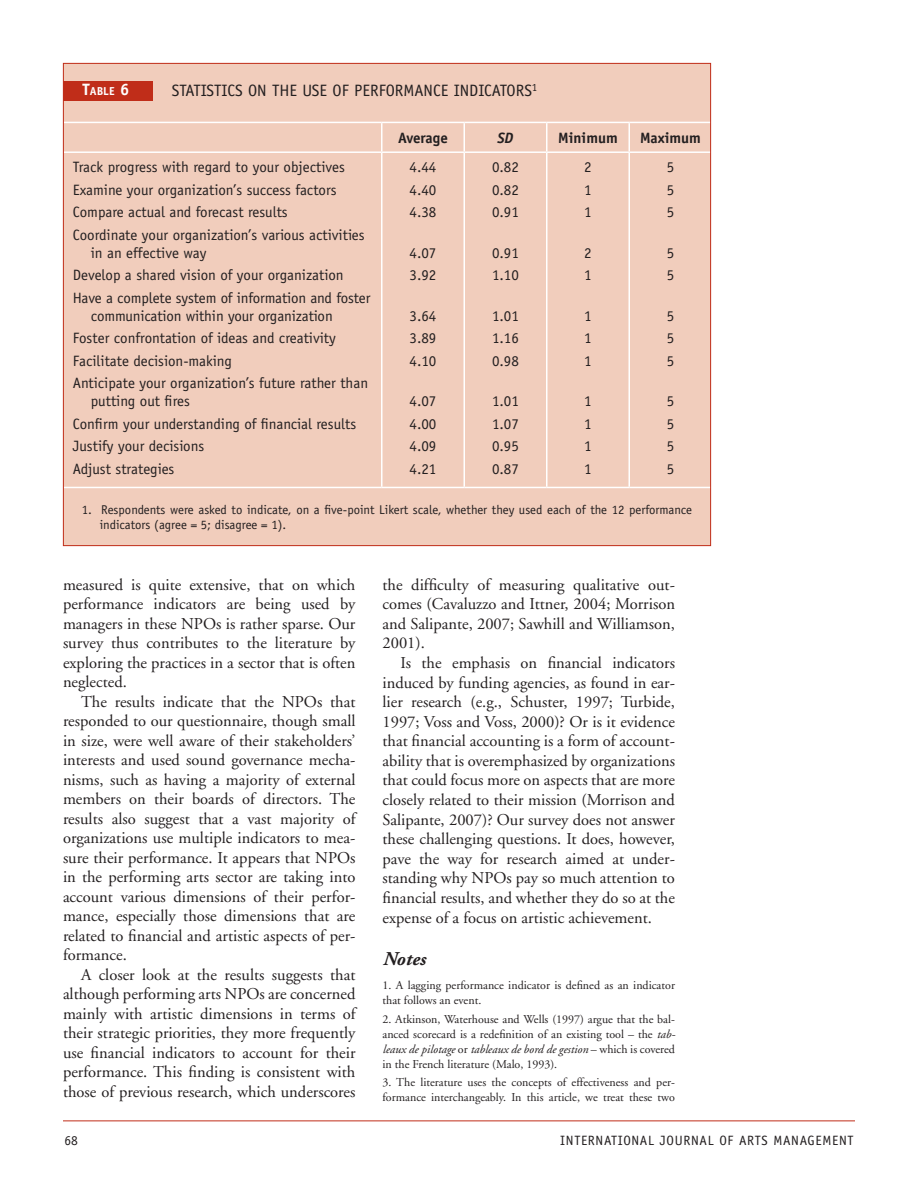
<style>
.page{position:relative;width:918px;height:1188px;background:#fff}
.page>*{position:absolute;margin:0;border:0;box-sizing:border-box;transform-origin:0 0}
.t1{font:italic 700 19.5px "Adobe Garamond";color:#231f20}
.t2{font:16.5px/19.5px "Adobe Garamond";color:#231f20;text-align:justify}
.t3{font:16.5px "Officina Sans";color:#231f20}
.t4{font:15px/22.5px "Officina Sans";color:#231f20;text-align:justify}
.t5{font:700 15px "Officina Sans";color:#231f20}
.t6{font:italic 700 15px "Officina Sans";color:#231f20}
.t7{font:13.5px "Officina Sans";letter-spacing:.05em;color:#231f20}
.t8{font:12.75px/15px "Officina Sans";color:#231f20}
.t9{font:12px/15.1px "Adobe Garamond";color:#231f20}
.t10{font:700 11.55px "Officina Sans";color:#fff}
.t11{font:10.95px "Officina Sans";color:#231f20}
.s1{font-size:16.5px}
.s2{font-style:italic}
</style>
<div class="page">
<hr style="left:63px;top:1120px;width:792px;height:1px;background:#c02d19">
<div style="left:63px;top:63px;width:648px;height:483px;background:#f1cdbc"></div>
<hr style="left:64px;top:122px;width:318px;height:1px;background:#fff">
<hr style="left:382px;top:122px;width:82px;height:1px;background:#fff">
<svg style="left:381px;top:123px;width:1px;height:28px"></svg>
<hr style="left:464px;top:122px;width:83px;height:1px;background:#fff">
<svg style="left:464px;top:123px;width:1px;height:28px"></svg>
<hr style="left:547px;top:122px;width:82px;height:1px;background:#fff">
<hr style="left:546px;top:123px;width:2px;height:28px;background:#fff">
<hr style="left:629px;top:122px;width:83px;height:1px;background:#fff">
<hr style="left:628px;top:123px;width:2px;height:28px;background:#fff">
<hr style="left:64px;top:151px;width:318px;height:2px;background:#fff">
<hr style="left:382px;top:151px;width:82px;height:2px;background:#fff">
<hr style="left:381px;top:153px;width:1px;height:334px;background:#fff">
<hr style="left:464px;top:151px;width:83px;height:2px;background:#fff">
<hr style="left:464px;top:153px;width:1px;height:334px;background:#fff">
<hr style="left:547px;top:151px;width:82px;height:2px;background:#fff">
<hr style="left:546px;top:153px;width:2px;height:334px;background:#fff">
<hr style="left:629px;top:151px;width:83px;height:2px;background:#fff">
<hr style="left:628px;top:153px;width:2px;height:334px;background:#fff">
<hr style="left:64px;top:487px;width:318px;height:1px;background:#fff">
<hr style="left:382px;top:487px;width:82px;height:1px;background:#fff">
<hr style="left:464px;top:487px;width:83px;height:1px;background:#fff">
<hr style="left:547px;top:487px;width:82px;height:1px;background:#fff">
<hr style="left:629px;top:487px;width:83px;height:1px;background:#fff">
<div style="left:63px;top:81px;width:90px;height:19px;background:#c02d19"></div>
<p class="t3" style="left:172px;top:81px;width:9px">STAT</p>
<p class="t3" style="left:201px;top:81px;width:111px">ISTICS ON THE USE</p>
<p class="t3" style="left:333px;top:81px;width:40px">OF PERFORMAN</p>
<p class="t3" style="left:433px;top:81px;width:68px">CE IN DICATORS</p>
<p class="t11" style="left:532px;top:81px;width:7px">1</p>
<p class="t5" style="left:398px;top:129px;width:51px">Average</p>
<p class="t6" style="left:497px;top:129px;width:18px">SD</p>
<p class="t5" style="left:558px;top:129px;width:61px">Minimum</p>
<p class="t5" style="left:640px;top:129px;width:62px">Maximum</p>
<p class="t4" style="left:73px;top:156px;width:294px;text-align:left">Track progress with regard to your objectives Examine your organization’s success factors Compare actual and forecast results<br>Coordinate your organization’s various activities</p>
<p class="t4" style="left:73px;top:242px;width:299px;text-align:left;text-indent:18px">in an effective way<br>Develop a shared vision of your organization<br>Have a complete system of information and foster</p>
<p class="t4" style="left:73px;top:305px;width:297px;text-align:left;text-indent:18px">communication within your organization Foster confrontation of ideas and creativity Facilitate decision-making<br>Anticipate your organization’s future rather than</p>
<p class="t4" style="left:73px;top:390px;width:285px;text-align:left;text-indent:18px">putting out fires<br>Confirm your understanding of financial results<br>Justify your decisions<br>Adjust strategies</p>
<p class="t10" style="left:82px;top:84px;width:48px"><span class="s1">T</span>able <span class="s1">6</span></p>
<p class="t4" style="left:410px;top:156px;width:28px">4.44<br>4.40<br>4.38</p>
<p class="t4" style="left:410px;top:242px;width:28px">4.07<br>3.92</p>
<p class="t4" style="left:410px;top:305px;width:28px">3.64<br>3.89<br>4.10</p>
<p class="t4" style="left:410px;top:390px;width:28px">4.07<br>4.00<br>4.09<br>4.21</p>
<p class="t4" style="left:492px;top:156px;width:28px">0.82<br>0.82<br>0.91</p>
<p class="t4" style="left:492px;top:242px;width:28px">0.91<br>1.10</p>
<p class="t4" style="left:492px;top:305px;width:28px">1.01<br>1.16<br>0.98</p>
<p class="t4" style="left:492px;top:390px;width:28px">1.01<br>1.07<br>0.95<br>0.87</p>
<p class="t4" style="left:584px;top:156px;width:9px">2<br>1<br>1</p>
<p class="t4" style="left:584px;top:242px;width:9px">2<br>1</p>
<p class="t4" style="left:584px;top:305px;width:9px">1<br>1<br>1</p>
<p class="t4" style="left:584px;top:390px;width:9px">1<br>1<br>1<br>1</p>
<p class="t4" style="left:667px;top:156px;width:9px">5<br>5<br>5</p>
<p class="t4" style="left:667px;top:242px;width:9px">5<br>5</p>
<p class="t4" style="left:667px;top:305px;width:9px">5<br>5<br>5</p>
<p class="t4" style="left:667px;top:390px;width:9px">5<br>5<br>5<br>5</p>
<p class="t8" style="left:100px;top:502px;width:594px;text-indent:-18px">1. Respondents were asked to indicate, on a five-point Likert scale, whether they used each of the 12 performance indicators (agree = 5; disagree = 1).</p>
<p class="t2" style="left:63px;top:575px;width:294px">measured is quite extensive, that on which performance indicators are being used by managers in these NPOs is rather sparse. Our survey thus contributes to the literature by exploring the practices in a sector that is often neglected.</p>
<p class="t2" style="left:63px;top:692px;width:294px;text-indent:18px">The results indicate that the NPOs that responded to our questionnaire, though small in size, were well aware of their stakeholders’ interests and used sound governance mecha&shy;nisms, such as having a majority of external members on their boards of directors. The results also suggest that a vast majority of organizations use multiple indicators to mea&shy;sure their performance. It appears that NPOs in the performing arts sector are taking into account various dimensions of their perfor&shy;mance, especially those dimensions that are related to financial and artistic aspects of per&shy;formance.</p>
<p class="t2" style="left:63px;top:965px;width:294px;text-indent:18px">A closer look at the results suggests that although performing arts NPOs are concerned mainly with artistic dimensions in terms of their strategic priorities, they more frequently use financial indicators to account for their performance. This finding is consistent with those of previous research, which underscores</p>
<p class="t2" style="left:383px;top:575px;width:294px">the difficulty of measuring qualitative out&shy;comes (Cavaluzzo and Ittner, 2004; Morrison and Salipante, 2007; Sawhill and Williamson, 2001).</p>
<p class="t2" style="left:383px;top:653px;width:294px;text-indent:18px">Is the emphasis on financial indicators induced by funding agencies, as found in ear&shy;lier research (e.g., Schuster, 1997; Turbide, 1997; Voss and Voss, 2000)? Or is it evidence that financial accounting is a form of account&shy;ability that is overemphasized by organizations that could focus more on aspects that are more closely related to their mission (Morrison and Salipante, 2007)? Our survey does not answer these challenging questions. It does, however, pave the way for research aimed at under&shy;standing why NPOs pay so much attention to financial results, and whether they do so at the expense of a focus on artistic achievement.</p>
<p class="t1" style="left:382px;top:948px;width:45px">Notes</p>
<p class="t9" style="left:382px;top:978px;width:294px">1. A lagging performance indicator is defined as an indicator that follows an event.</p>
<p class="t9" style="left:382px;top:1011px;width:294px;text-align:justify">2. Atkinson, Waterhouse and Wells (1997) argue that the bal&shy;anced scorecard is a redefinition of an existing tool – the <span class="s2">tab&shy;leaux de pilotage</span> or <span class="s2">tableaux de bord de gestion</span> – which is covered in the French literature (Malo, 1993).</p>
<p class="t9" style="left:382px;top:1075px;width:294px">3. The literature uses the concepts of effectiveness and per&shy;formance interchangeably. In this article, we treat these two</p>
<p class="t7" style="left:64px;top:1132px;width:15px">68</p>
<p class="t7" style="left:560px;top:1132px;width:295px">International journal of arts management</p>
</div>
